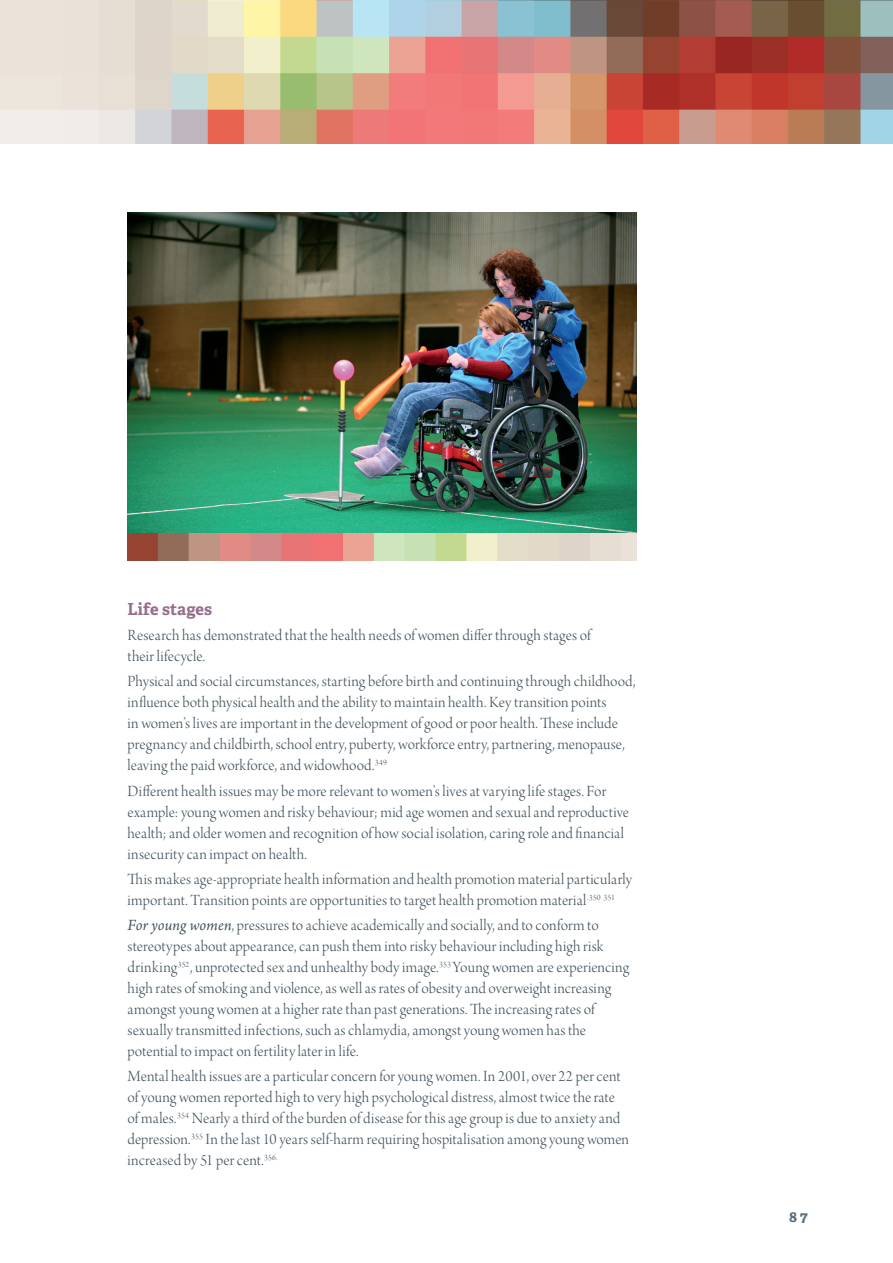
<style>
.page{position:relative;width:893px;height:1263px;background:#fff}
.page>*{position:absolute;margin:0;border:0;box-sizing:border-box;transform-origin:0 0}
.Text_body{font:16.5px/21px "Arno Pro Light Display";letter-spacing:.005em;color:#45555f}
.Heading_2_5{font:700 16.5px "Adelle Basic";letter-spacing:.005em;color:#956e8e}
.t1{font:700 15px "Adelle Basic";color:#5b6f7b}
.s1{font-family:"Arno Pro";font-style:italic}
</style>
<div class="page">
<svg style="left:0;top:0;width:893px;height:143px;background:#c89c8c"></svg>
<img style="left:128px;top:213px;width:508px;height:347px">
<h2 class="Heading_2_5" style="left:128px;top:598px;width:86px">Life stages</h2>
<p class="Text_body" style="left:128px;top:626px;width:465px">Research has demonstrated that the health needs of women differ through stages of their lifecycle.</p>
<p class="Text_body" style="left:128px;top:672px;width:509px">Physical and social circumstances, starting before birth and continuing through childhood, influence both physical health and the ability to maintain health. Key transition points<br>in women’s lives are important in the development of good or poor health. These include pregnancy and childbirth, school entry, puberty, workforce entry, partnering, menopause, leaving the paid workforce, and widowhood.<sup>349</sup></p>
<p class="Text_body" style="left:128px;top:781px;width:503px">Different health issues may be more relevant to women’s lives at varying life stages. For example: young women and risky behaviour; mid age women and sexual and reproductive health; and older women and recognition of how social isolation, caring role and financial insecurity can impact on health.</p>
<p class="Text_body" style="left:128px;top:870px;width:506px">This makes age-appropriate health information and health promotion material particularly important. Transition points are opportunities to target health promotion material<sup>.350</sup> <sup>351</sup></p>
<p class="Text_body" style="left:128px;top:916px;width:503px"><span class="s1">For young women</span>, pressures to achieve academically and socially, and to conform to stereotypes about appearance, can push them into risky behaviour including high risk drinking<sup>352</sup>, unprotected sex and unhealthy body image.<sup>353</sup> Young women are experiencing high rates of smoking and violence, as well as rates of obesity and overweight increasing amongst young women at a higher rate than past generations. The increasing rates of sexually transmitted infections, such as chlamydia, amongst young women has the potential to impact on fertility later in life.</p>
<p class="Text_body" style="left:128px;top:1067px;width:503px">Mental health issues are a particular concern for young women. In 2001, over 22 per cent of young women reported high to very high psychological distress, almost twice the rate of males.<sup>354</sup> Nearly a third of the burden of disease for this age group is due to anxiety and depression.<sup>355</sup> In the last 10 years self-harm requiring hospitalisation among young women increased by 51 per cent.<sup>356.</sup></p>
<p class="t1" style="left:789px;top:1207px;width:20px">87</p>
</div>
